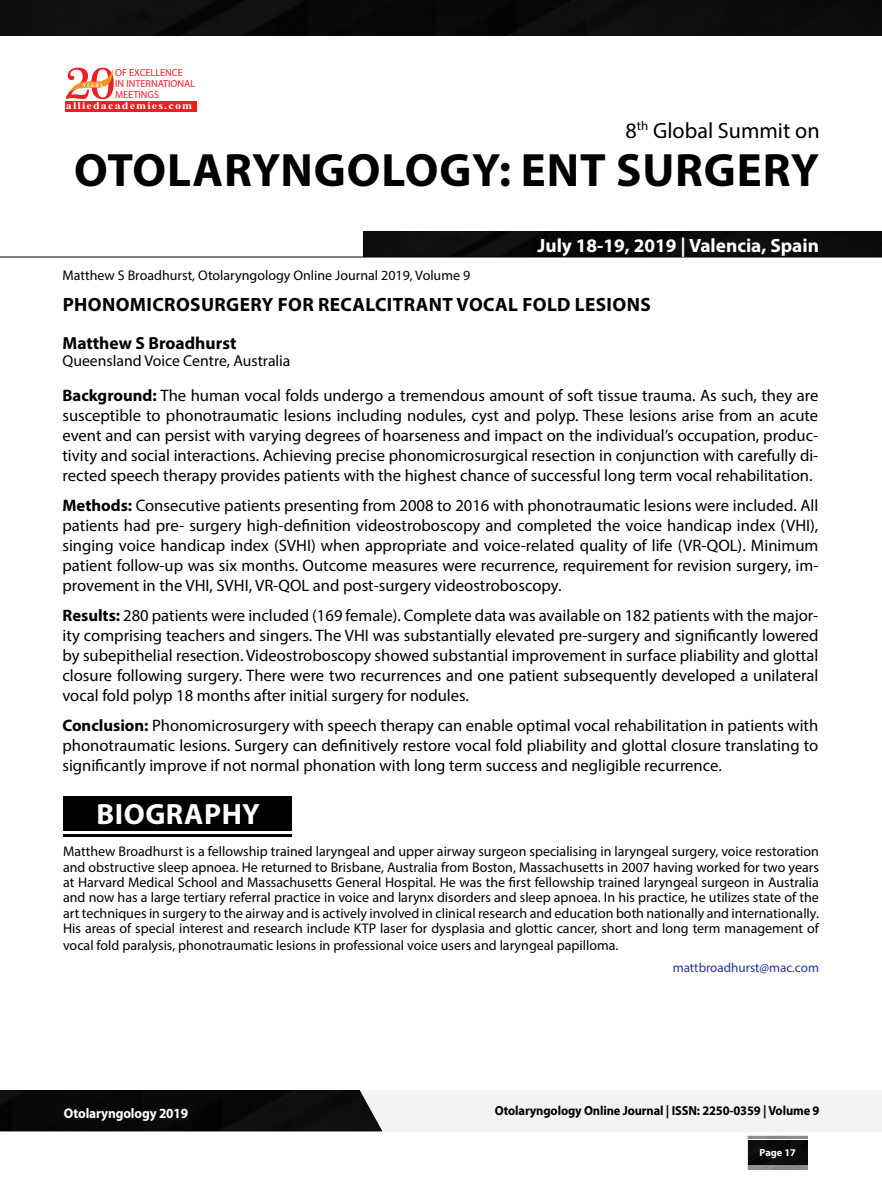
<style>
.page{position:relative;width:882px;height:1197px;background:#fff}
.page>*{position:absolute;margin:0;border:0;box-sizing:border-box;transform-origin:0 0}
.t1{font:700 46.9px "Myriad Pro";letter-spacing:.02em;color:#000}
.t2{font:700 29.4px "Myriad Pro";letter-spacing:.02em;color:#fff}
.t3{font:22.05px "Myriad Pro";color:#000}
.t4{font:700 19.25px "Myriad Pro";letter-spacing:.02em;color:#000}
.t5{font:700 19.25px "Myriad Pro";color:#fff}
.t6{font:700 17.5px "Myriad Pro";color:#000}
.t7{font:16.62px/19.9px "Myriad Pro";color:#000;text-align:justify}
.t8{font:15.75px "Myriad Pro";color:#000}
.t9{font:14px/15.4px "Myriad Pro";color:#000;text-align:justify}
.t10{font:700 14px "Myriad Pro";letter-spacing:-.01em;color:#fff;scale:.95 1}
.t11{font:700 13.12px "Myriad Pro";letter-spacing:-.01em;color:#000;scale:.95 1}
.t12{font:13.12px "Myriad Pro";color:#2e3092}
.t13{font:700 10.33px "Myriad Pro";color:#fff}
.t14{font:10.15px/10.8px "Myriad Pro";color:#ed1f24}
.t15{font:700 10.15px "Times New Roman";letter-spacing:.1em;color:#fff;scale:1.18 1}
.t16{font:5.25px "Oregon LDO Black";letter-spacing:.24em;color:#fff;scale:1.06 1}
.s1{font-weight:700}
</style>
<div class="page">
<img style="left:748px;top:1140px;width:60px;height:24px">
<hr style="left:748px;top:1136px;width:60px;height:3px;background:#000">
<div style="left:0;top:0;width:882px;height:35px;background:#0c0c0c"></div>
<div style="left:0;top:1090px;width:382px;height:41px;background:#090909"></div>
<div style="left:363px;top:231px;width:519px;height:26px;background:#0d0d0d"></div>
<hr style="left:0;top:257px;width:882px;height:1px;background:#000">
<div style="left:65px;top:101px;width:132px;height:10px;background:#ed1f24"></div>
<svg style="left:66px;top:68px;width:48px;height:31px"></svg>
<div style="left:63px;top:796px;width:228px;height:35px;background:#000"></div>
<hr style="left:63px;top:834px;width:228px;height:2px;background:#000">
<p class="t14" style="left:115px;top:67px;width:82px">OF EXCELLENCE<br>IN INTERNATIONAL<br>MEETINGS</p>
<p class="t15" style="left:66px;top:99px;width:109px">alliedacademies.com</p>
<p class="t16" style="left:83px;top:82px;width:21px">YEARS</p>
<h3 class="t3" style="left:626px;top:117px;width:196px">8<sup>th</sup> Global Summit on</h3>
<h1 class="t1" style="left:74px;top:139px;width:747px">OTOLARYNGOLOGY: ENT SURGERY</h1>
<p class="t9" style="left:62px;top:267px;width:409px">Matthew S Broadhurst, Otolaryngology Online Journal 2019, Volume 9</p>
<p class="t5" style="left:538px;top:233px;width:283px">July 18-19, 2019 | Valencia, Spain</p>
<p class="t4" style="left:63px;top:292px;width:590px">PHONOMICROSURGERY FOR RECALCITRANT VOCAL FOLD LESIONS</p>
<p class="t6" style="left:62px;top:331px;width:175px">Matthew S Broadhurst</p>
<p class="t8" style="left:62px;top:351px;width:230px">Queensland Voice Centre, Australia</p>
<p class="t7" style="left:62px;top:385px;width:757px"><span class="s1">Background:</span> The human vocal folds undergo a tremendous amount of soft tissue trauma. As such, they are susceptible to phonotraumatic lesions including nodules, cyst and polyp. These lesions arise from an acute event and can persist with varying degrees of hoarseness and impact on the individual’s occupation, produc&shy;tivity and social interactions. Achieving precise phonomicrosurgical resection in conjunction with carefully di&shy;rected speech therapy provides patients with the highest chance of successful long term vocal rehabilitation.</p>
<p class="t7" style="left:62px;top:495px;width:757px"><span class="s1">Methods:</span> Consecutive patients presenting from 2008 to 2016 with phonotraumatic lesions were included. All patients had pre- surgery high-definition videostroboscopy and completed the voice handicap index (VHI), singing voice handicap index (SVHI) when appropriate and voice-related quality of life (VR-QOL). Minimum patient follow-up was six months. Outcome measures were recurrence, requirement for revision surgery, im&shy;provement in the VHI, SVHI, VR-QOL and post-surgery videostroboscopy.</p>
<p class="t7" style="left:62px;top:605px;width:757px"><span class="s1">Results:</span> 280 patients were included (169 female). Complete data was available on 182 patients with the major&shy;ity comprising teachers and singers. The VHI was substantially elevated pre-surgery and significantly lowered by subepithelial resection. Videostroboscopy showed substantial improvement in surface pliability and glottal closure following surgery. There were two recurrences and one patient subsequently developed a unilateral vocal fold polyp 18 months after initial surgery for nodules.</p>
<p class="t7" style="left:62px;top:715px;width:757px"><span class="s1">Conclusion:</span> Phonomicrosurgery with speech therapy can enable optimal vocal rehabilitation in patients with phonotraumatic lesions. Surgery can definitively restore vocal fold pliability and glottal closure translating to significantly improve if not normal phonation with long term success and negligible recurrence.</p>
<h2 class="t2" style="left:96px;top:795px;width:165px">BIOGRAPHY</h2>
<p class="t9" style="left:63px;top:844px;width:757px">Matthew Broadhurst is a fellowship trained laryngeal and upper airway surgeon specialising in laryngeal surgery, voice restoration and obstructive sleep apnoea. He returned to Brisbane, Australia from Boston, Massachusetts in 2007 having worked for two years at Harvard Medical School and Massachusetts General Hospital. He was the first fellowship trained laryngeal surgeon in Australia and now has a large tertiary referral practice in voice and larynx disorders and sleep apnoea. In his practice, he utilizes state of the art techniques in surgery to the airway and is actively involved in clinical research and education both nationally and internationally.<br>His areas of special interest and research include KTP laser for dysplasia and glottic cancer, short and long term management of</p>
<p class="t9" style="left:63px;top:938px;width:557px">vocal fold paralysis, phonotraumatic lesions in professional voice users and laryngeal papilloma.</p>
<p class="t12" style="left:673px;top:960px;width:148px">mattbroadhurst@mac.com</p>
<p class="t10" style="left:64px;top:1104px;width:132px">Otolaryngology 2019</p>
<p class="t11" style="left:495px;top:1102px;width:343px">Otolaryngology Online Journal | ISSN: 2250-0359 | Volume 9</p>
<p class="t13" style="left:760px;top:1146px;width:38px">Page 17</p>
</div>
